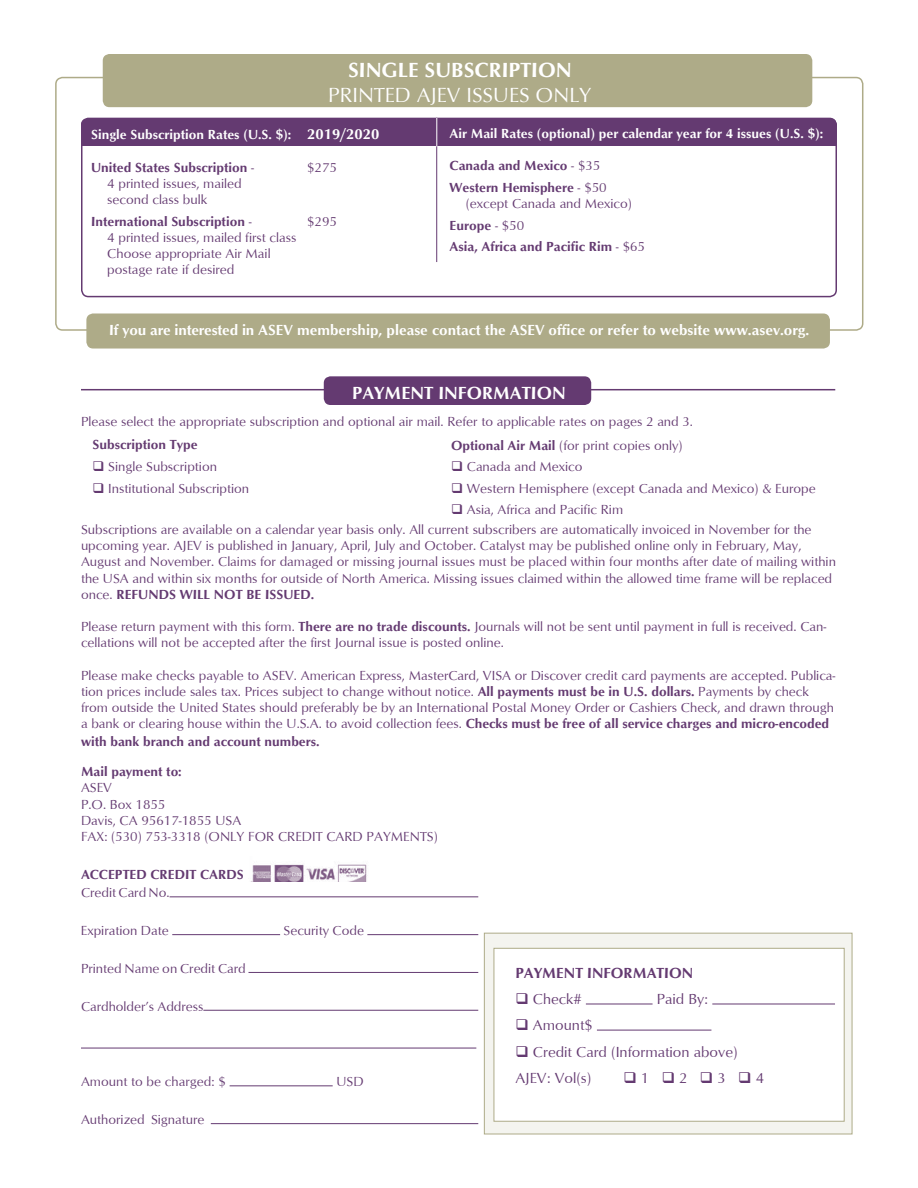
<style>
.page{position:relative;width:918px;height:1188px;background:#fff}
.page>*{position:absolute;margin:0;border:0;box-sizing:border-box;transform-origin:0 0}
.t1{font:21px/25.2px "Optimum";color:#fff;text-align:center}
.t2{font:700 18px "Optimum";color:#fff}
.t3{font:700 15px "Optimum";color:#fff}
.t4{font:15px "Optimum";color:#643a71}
.t5{font:700 15px "Optimum";color:#643a71}
.t6{font:13.5px/16.2px "Optimum";color:#643a71}
.t7{font:700 13.5px "Optimum";color:#643a71}
.t8{font:700 13.5px "Optimum";color:#fff}
.s1{font-weight:700}
.s2{font-size:15px}
.s3{font-weight:400}
</style>
<div class="page">
<div style="left:103px;top:54px;width:709px;height:53px;background:#aeab88;border-radius:7px"></div>
<div style="left:86px;top:314px;width:744px;height:35px;background:#aeab88;border-radius:7px"></div>
<hr style="left:81px;top:389px;width:754px;height:1px;background:#643a71">
<div style="left:324px;top:376px;width:267px;height:29px;background:#643a71;border-radius:7px"></div>
<div style="left:484px;top:933px;width:368px;height:201px;background:#f4f4ef;border:1px solid #aeab88"></div>
<div style="left:494px;top:948px;width:351px;height:174px;background:#fff;border:1px solid #aeab88"></div>
<hr style="left:586px;top:1004px;width:67px;height:1px;background:#643a71">
<hr style="left:712px;top:1004px;width:123px;height:1px;background:#643a71">
<hr style="left:597px;top:1030px;width:114px;height:1px;background:#643a71">
<img style="left:252px;top:864px;width:115px;height:17px">
<hr style="left:170px;top:896px;width:308px;height:1px;background:#643a71">
<hr style="left:172px;top:934px;width:108px;height:1px;background:#643a71">
<hr style="left:367px;top:934px;width:111px;height:1px;background:#643a71">
<hr style="left:248px;top:972px;width:230px;height:1px;background:#643a71">
<hr style="left:203px;top:1010px;width:275px;height:1px;background:#643a71">
<hr style="left:81px;top:1048px;width:395px;height:1px;background:#643a71">
<hr style="left:230px;top:1085px;width:103px;height:1px;background:#643a71">
<hr style="left:211px;top:1123px;width:267px;height:1px;background:#643a71">
<div style="left:81px;top:118px;width:756px;height:37px;background:#643a71;border-radius:7px"></div>
<div style="left:81px;top:147px;width:755px;height:21px;background:#fff"></div>
<hr style="left:436px;top:118px;width:1px;height:144px;background:#643a71">
<div style="left:81px;top:118px;width:756px;height:179px;border:2px solid #643a71;border-radius:7px"></div>
<svg style="left:437px;top:118px;width:1px;height:28px"></svg>
<p class="t1" style="left:328px;top:57px;width:265px"><span class="s1">SINGLE SUBSCRIPTION<br></span>PRINTED AJEV ISSUES ONLY</p>
<p class="t8" style="left:91px;top:127px;width:290px">Single Subscription Rates (U.S. $): <span class="s2">2019/2020</span></p>
<p class="t7" style="left:91px;top:159px;width:164px">United States Subscription <span class="s3">-</span></p>
<p class="t6" style="left:307px;top:159px;width:31px">$275</p>
<p class="t6" style="left:107px;top:175px;width:136px">4 printed issues, mailed second class bulk</p>
<p class="t7" style="left:91px;top:213px;width:162px">International Subscription <span class="s3">-</span></p>
<p class="t6" style="left:307px;top:213px;width:31px">$295</p>
<p class="t6" style="left:107px;top:229px;width:191px">4 printed issues, mailed first class<br>Choose appropriate Air Mail postage rate if desired</p>
<p class="t8" style="left:450px;top:126px;width:375px">Air Mail Rates (optional) per calendar year for 4 issues (U.S. $):</p>
<p class="t7" style="left:450px;top:158px;width:152px">Canada and Mexico <span class="s3">- $35</span></p>
<p class="t6" style="left:466px;top:179px;width:168px;text-indent:-16px"><span class="s1">Western Hemisphere</span> - $50 (except Canada and Mexico)</p>
<p class="t7" style="left:450px;top:217px;width:76px">Europe <span class="s3">- $50</span></p>
<p class="t7" style="left:450px;top:239px;width:197px">Asia, Africa and Pacific Rim <span class="s3">- $65</span></p>
<p class="t3" style="left:109px;top:322px;width:702px">If you are interested in ASEV membership, please contact the ASEV office or refer to website www.asev.org.</p>
<p class="t2" style="left:352px;top:383px;width:215px">PAYMENT INFORMATION</p>
<p class="t6" style="left:81px;top:413px;width:614px">Please select the appropriate subscription and optional air mail. Refer to applicable rates on pages 2 and 3.</p>
<p class="t7" style="left:93px;top:437px;width:107px">Subscription Type</p>
<p class="t6" style="left:93px;top:458px;width:126px">❑ Single Subscription</p>
<p class="t6" style="left:93px;top:480px;width:158px">❑ Institutional Subscription</p>
<p class="t6" style="left:451px;top:437px;width:233px"><span class="s1">Optional Air Mail</span> (for print copies only)</p>
<p class="t6" style="left:451px;top:458px;width:133px">❑ Canada and Mexico</p>
<p class="t6" style="left:451px;top:480px;width:366px">❑ Western Hemisphere (except Canada and Mexico) &amp; Europe</p>
<p class="t6" style="left:451px;top:502px;width:174px">❑ Asia, Africa and Pacific Rim</p>
<p class="t6" style="left:81px;top:521px;width:756px">Subscriptions are available on a calendar year basis only. All current subscribers are automatically invoiced in November for the upcoming year. AJEV is published in January, April, July and October. Catalyst may be published online only in February, May, August and November. Claims for damaged or missing journal issues must be placed within four months after date of mailing within the USA and within six months for outside of North America. Missing issues claimed within the allowed time frame will be replaced once. <span class="s1">REFUNDS WILL NOT BE ISSUED.</span></p>
<p class="t6" style="left:81px;top:618px;width:747px">Please return payment with this form. <span class="s1">There are no trade discounts.</span> Journals will not be sent until payment in full is received. Can&shy;cellations will not be accepted after the first Journal issue is posted online.</p>
<p class="t6" style="left:81px;top:667px;width:756px">Please make checks payable to ASEV. American Express, MasterCard, VISA or Discover credit card payments are accepted. Publica&shy;tion prices include sales tax. Prices subject to change without notice. <span class="s1">All payments must be in U.S. dollars.</span> Payments by check from outside the United States should preferably be by an International Postal Money Order or Cashiers Check, and drawn through a bank or clearing house within the U.S.A. to avoid collection fees. <span class="s1">Checks must be free of all service charges and micro-encoded</span></p>
<p class="t7" style="left:81px;top:734px;width:240px">with bank branch and account numbers.</p>
<p class="t7" style="left:81px;top:764px;width:102px">Mail payment to:</p>
<p class="t6" style="left:81px;top:779px;width:33px">ASEV</p>
<p class="t6" style="left:81px;top:796px;width:86px">P.O. Box 1855</p>
<p class="t6" style="left:81px;top:812px;width:162px">Davis, CA 95617-1855 USA</p>
<p class="t6" style="left:81px;top:828px;width:358px">FAX: (530) 753-3318 (ONLY FOR CREDIT CARD PAYMENTS)</p>
<p class="t7" style="left:81px;top:866px;width:164px">ACCEPTED CREDIT CARDS</p>
<p class="t6" style="left:81px;top:884px;width:90px">Credit Card No.</p>
<p class="t6" style="left:81px;top:922px;width:89px">Expiration Date</p>
<p class="t6" style="left:284px;top:922px;width:82px">Security Code</p>
<p class="t6" style="left:81px;top:960px;width:166px">Printed Name on Credit Card</p>
<p class="t6" style="left:81px;top:998px;width:124px">Cardholder’s Address</p>
<p class="t5" style="left:515px;top:965px;width:179px">PAYMENT INFORMATION</p>
<p class="t4" style="left:515px;top:991px;width:68px">❑ Check#</p>
<p class="t4" style="left:657px;top:991px;width:53px">Paid By:</p>
<p class="t4" style="left:515px;top:1017px;width:79px">❑ Amount$</p>
<p class="t4" style="left:515px;top:1043px;width:224px">❑ Credit Card (Information above)</p>
<p class="t4" style="left:515px;top:1069px;width:77px">AJEV: Vol(s)</p>
<p class="t4" style="left:623px;top:1069px;width:142px">❑ 1 ❑ 2 ❑ 3 ❑ 4</p>
<p class="t6" style="left:81px;top:1073px;width:146px">Amount to be charged: $</p>
<p class="t6" style="left:336px;top:1073px;width:29px">USD</p>
<p class="t6" style="left:81px;top:1111px;width:125px">Authorized Signature</p>
</div>
